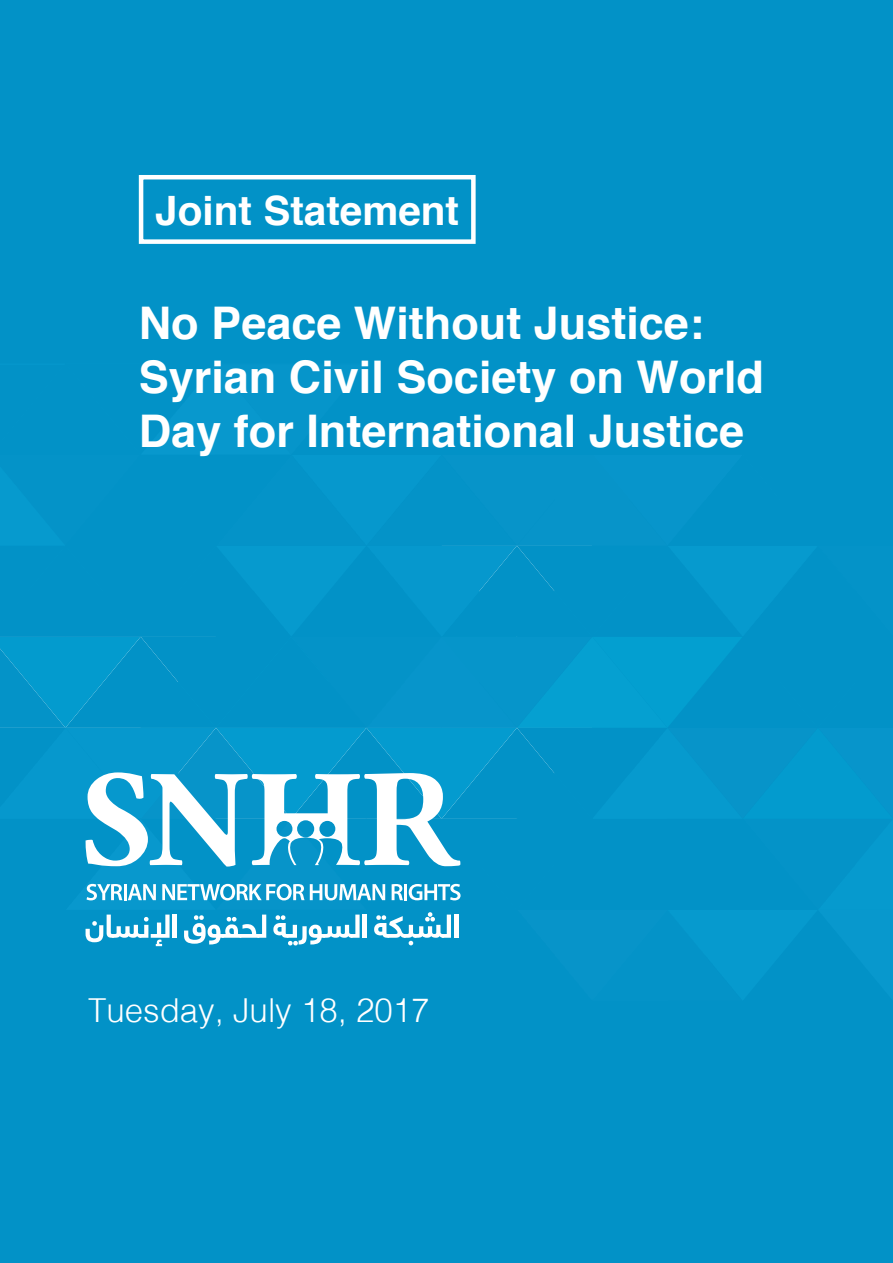
<style>
.page{position:relative;width:893px;height:1263px;background:#0292c7}
.page>*{position:absolute;margin:0;border:0;box-sizing:border-box;transform-origin:0 0}
.t1{font:700 45px/54px "Helvetica";color:#fff}
.t2{font:700 40.5px "Helvetica";color:#fff}
.t3{font:300 33px "Helv";color:#fff}
</style>
<div class="page">
<svg style="left:0;top:545px;width:742px;height:402px"></svg>
<hr style="left:454px;top:914px;width:4px;height:24px;background:#fff">
<div style="left:139px;top:175px;width:337px;height:69px;border:4px solid #fff"></div>
<p class="t2" style="left:155px;top:185px;width:305px">Joint Statement</p>
<p class="t1" style="left:139px;top:295px;width:627px">No Peace Without Justice:<br>Syrian Civil Society on World<br>Day for International Justice</p>
<p class="t3" style="left:88px;top:990px;width:343px">Tuesday, July 18, 2017</p>
</div>
